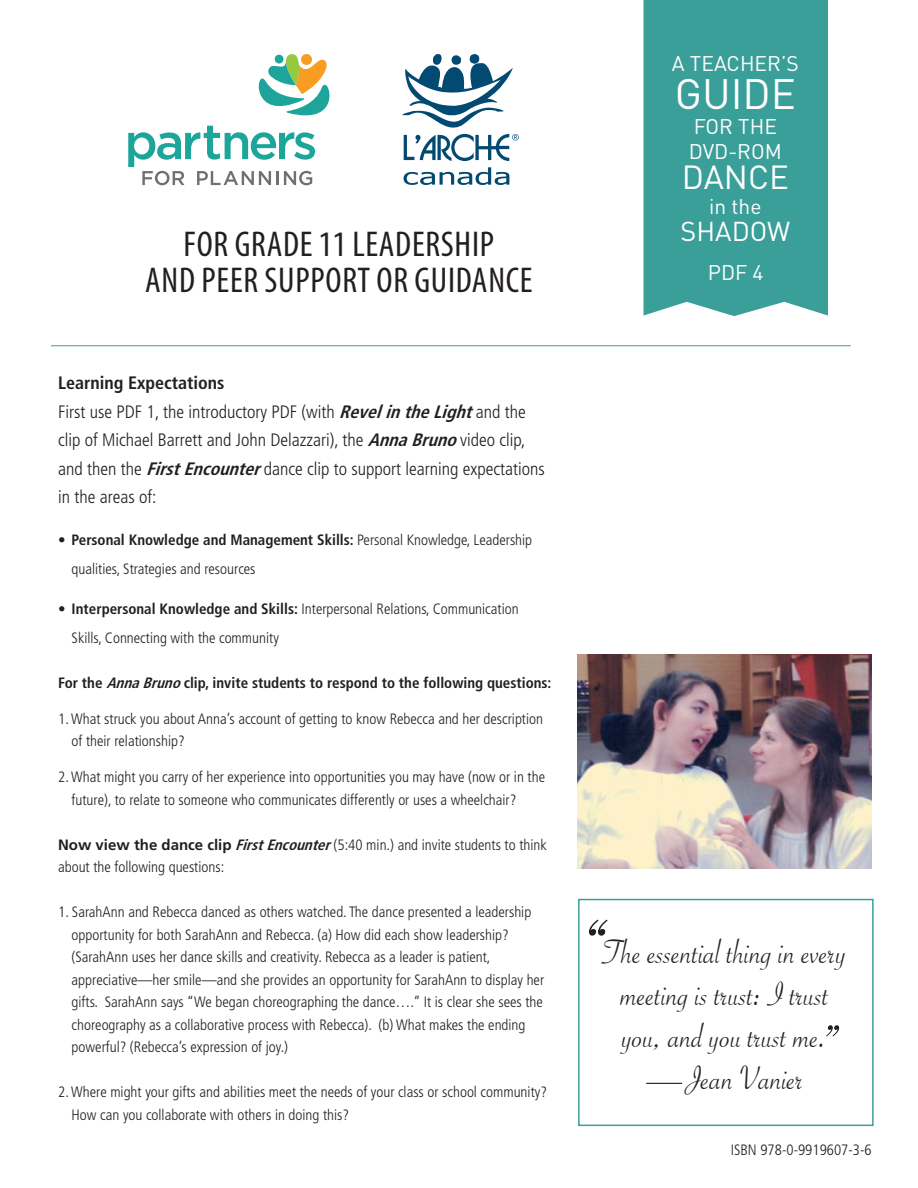
<style>
.page{position:relative;width:918px;height:1188px;background:#fff}
.page>*{position:absolute;margin:0;border:0;box-sizing:border-box;transform-origin:0 0}
.t1{font:108px "Savoye Let Plain";color:#231f20}
.t2{font:75px "Savoye Let Plain";color:#231f20}
.t3{font:42px "DIN";color:#fff}
.t4{font:36px/42px "Savoye Let Plain";color:#231f20;text-align:center}
.t5{font:condensed 36px/36px "Myriad Pro";letter-spacing:.02em;color:#231f20;text-align:center}
.t6{font:33px "DIN";color:#fff}
.t7{font:27px "DIN";color:#fff}
.t8{font:21px "DIN";color:#fff}
.t9{font:300 condensed 18px/28.5px "Frutiger";color:#231f20}
.t10{font:700 condensed 18px "Frutiger";color:#231f20}
.t11{font:300 condensed 15px/22.5px "Frutiger";color:#231f20}
.t12{font:700 condensed 15px "Frutiger";color:#231f20}
.s1{font-weight:700;font-style:italic}
.s2{font-weight:700}
.s3{font-style:italic}
.s4{font-weight:700;font-stretch:normal}
</style>
<div class="page">
<div style="left:644px;top:0;width:184px;height:316px;background:#3a9f99"></div>
<hr style="left:51px;top:345px;width:800px;height:1px;background:#3a9f99">
<img style="left:578px;top:654px;width:294px;height:215px">
<div style="left:578px;top:899px;width:296px;height:227px;border:2px solid #3a9f99"></div>
<svg style="left:402px;top:54px;width:117px;height:107px"></svg>
<svg style="left:404px;top:167px;width:105px;height:18px"></svg>
<svg style="left:128px;top:54px;width:202px;height:131px"></svg>
<p class="t5" style="left:145px;top:225px;width:389px">FOR GRADE 11 LEADERSHIP<br>AND PEER SUPPORT OR GUIDANCE</p>
<p class="t10" style="left:58px;top:372px;width:168px">Learning Expectations</p>
<p class="t9" style="left:58px;top:398px;width:488px">First use PDF 1, the introductory PDF (with <span class="s1">RevelintheLight</span>and the clip of Michael Barrett and John Delazzari), the <span class="s1">AnnaBruno</span>video clip, and then the <span class="s1">FirstEncounter</span>dance clip to support learning expectations in the areas of:</p>
<p class="t11" style="left:72px;top:526px;width:462px;line-height:28.5px;text-indent:-14px">• <span class="s2">Personal Knowledge and Management Skills:</span> Personal Knowledge, Leadership qualities, Strategies and resources</p>
<p class="t11" style="left:72px;top:595px;width:448px;line-height:28.5px;text-indent:-14px">• <span class="s2">Interpersonal Knowledge and Skills:</span> Interpersonal Relations, Communication<br>Skills, Connecting with the community</p>
<p class="t12" style="left:58px;top:674px;width:495px">For the <span class="s3">AnnaBruno</span>clip, invite students to respond to the following questions:</p>
<p class="t11" style="left:72px;top:708px;width:473px;text-indent:-14px">1. What struck you about Anna’s account of getting to know Rebecca and her description of their relationship?</p>
<p class="t11" style="left:72px;top:766px;width:475px;text-indent:-14px">2. What might you carry of her experience into opportunities you may have (now or in the future), to relate to someone who communicates differently or uses a wheelchair?</p>
<p class="t11" style="left:58px;top:834px;width:490px"><span class="s4">Now view the dance clip</span> <span class="s1">FirstEncounter</span>(5:40 min.) and invite students to think about the following questions:</p>
<p class="t11" style="left:72px;top:901px;width:474px;text-indent:-14px">1. SarahAnn and Rebecca danced as others watched. The dance presented a leadership opportunity for both SarahAnn and Rebecca. (a) How did each show leadership? (SarahAnn uses her dance skills and creativity. Rebecca as a leader is patient, appreciative—her smile—and she provides an opportunity for SarahAnn to display her gifts. SarahAnn says “We began choreographing the dance….” It is clear she sees the choreography as a collaborative process with Rebecca). (b) What makes the ending powerful? (Rebecca’s expression of joy.)</p>
<p class="t11" style="left:72px;top:1081px;width:477px;text-indent:-14px">2. Where might your gifts and abilities meet the needs of your class or school community?<br>How can you collaborate with others in doing this?</p>
<p class="t8" style="left:672px;top:50px;width:129px">A TEACHER’S</p>
<p class="t3" style="left:675px;top:67px;width:123px">GUIDE</p>
<p class="t8" style="left:694px;top:113px;width:85px">FOR THE</p>
<p class="t8" style="left:689px;top:138px;width:95px">DVD-ROM</p>
<p class="t6" style="left:682px;top:156px;width:109px">DANCE</p>
<p class="t8" style="left:709px;top:193px;width:54px">in the</p>
<p class="t7" style="left:681px;top:215px;width:111px">SHADOW</p>
<p class="t8" style="left:708px;top:259px;width:57px">PDF 4</p>
<p class="t1" style="left:575px;top:886px;width:36px">“</p>
<p class="t4" style="left:603px;top:931px;width:245px">The essential thing in every meeting is trust: I trust you, and you trust me.</p>
<p class="t4" style="left:646px;top:1057px;width:160px">—Jean Vanier</p>
<p class="t2" style="left:818px;top:1001px;width:25px">”</p>
<p class="t11" style="left:731px;top:1139px;width:143px">ISBN 978-0-9919607-3-6</p>
</div>
